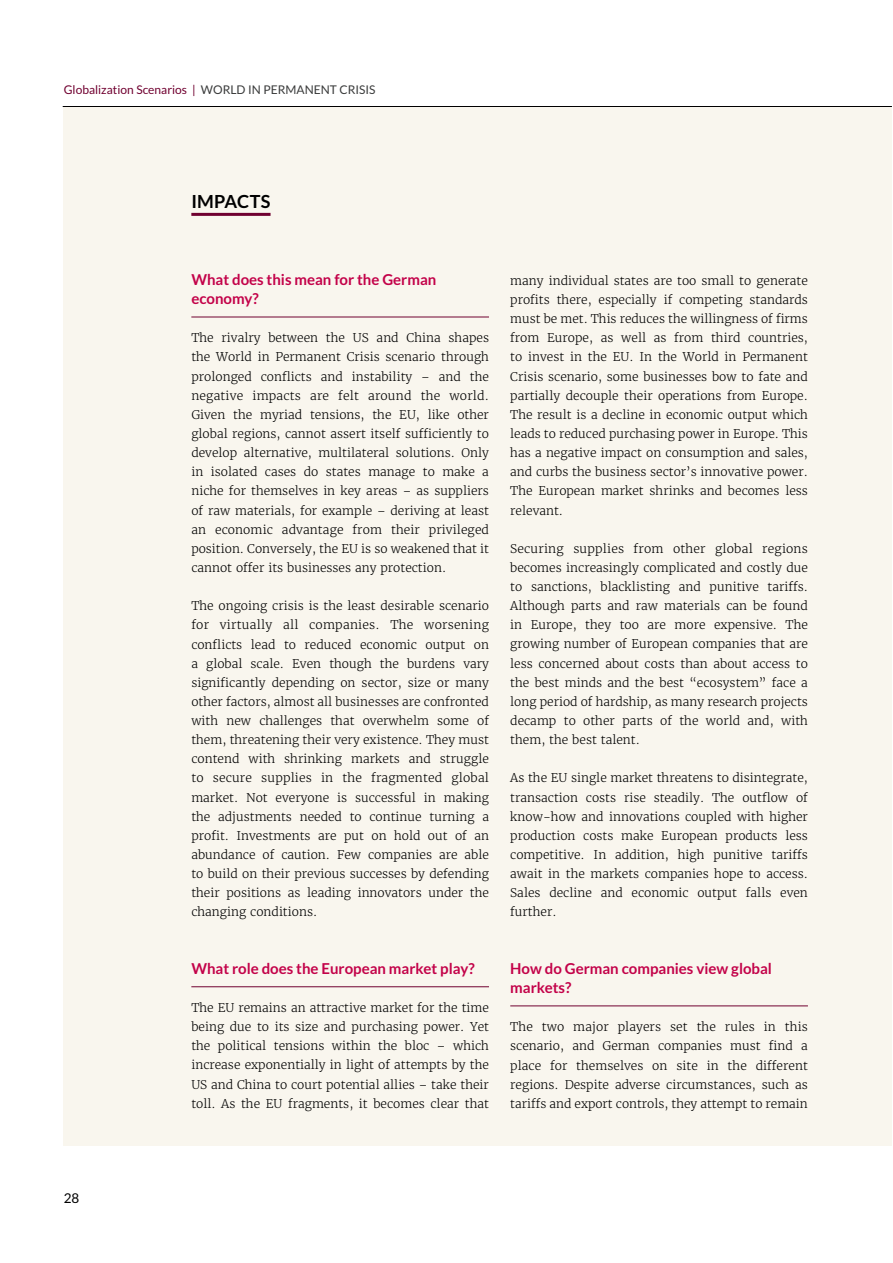
<style>
.page{position:relative;width:893px;height:1263px;background:#fff}
.page>*{position:absolute;margin:0;border:0;box-sizing:border-box;transform-origin:0 0}
.t1{font:700 18px "Lato";letter-spacing:.01em;color:#000}
.t2{font:700 15px/19.2px "Lato";color:#c30249}
.t3{font:13.5px "Lato";color:#000}
.t4{font:300 12px/19.2px "Merriweather";color:#000;text-align:justify}
.t5{font:12px "Lato";color:#700130}
.t6{font:12px "Lato";color:#3a3b3b}
.s1{color:#3a3b3b}
</style>
<div class="page">
<div style="left:64px;top:106px;width:828px;height:1040px;background:#f9f6ee"></div>
<hr style="left:63px;top:106px;width:829px;height:1px;background:#000">
<hr style="left:191px;top:213px;width:80px;height:3px;background:#700130">
<hr style="left:510px;top:1006px;width:298px;height:1px;background:#700130">
<hr style="left:191px;top:317px;width:298px;height:1px;background:#700130">
<hr style="left:191px;top:986px;width:298px;height:1px;background:#700130">
<p class="t5" style="left:64px;top:83px;width:250px">Globalization Scenarios | <span class="s1">WORLD IN PERMANENT</span></p>
<p class="t6" style="left:339px;top:83px;width:38px">CRISIS</p>
<p class="t3" style="left:64px;top:1191px;width:17px">28</p>
<h1 class="t1" style="left:191px;top:191px;width:81px">IMPACTS</h1>
<p class="t2" style="left:191px;top:270px;width:247px">What does this mean for the German economy?</p>
<p class="t4" style="left:191px;top:328px;width:299px">The rivalry between the US and China shapes the World in Permanent Crisis scenario through prolonged conflicts and instability – and the negative impacts are felt around the world.<br>Given the myriad tensions, the EU, like other global regions, cannot assert itself sufficiently to develop alternative, multilateral solutions. Only in isolated cases do states manage to make a niche for themselves in key areas – as suppliers of raw materials, for example – deriving at least an economic advantage from their privileged position. Conversely, the EU is so weakened that it cannot offer its businesses any protection.</p>
<p class="t4" style="left:191px;top:596px;width:299px">The ongoing crisis is the least desirable scenario for virtually all companies. The worsening conflicts lead to reduced economic output on a global scale. Even though the burdens vary significantly depending on sector, size or many other factors, almost all businesses are confronted with new challenges that overwhelm some of them, threatening their very existence. They must contend with shrinking markets and struggle to secure supplies in the fragmented global market. Not everyone is successful in making the adjustments needed to continue turning a profit. Investments are put on hold out of an abundance of caution. Few companies are able to build on their previous successes by defending their positions as leading innovators under the changing conditions.</p>
<p class="t2" style="left:191px;top:958px;width:285px">What role does the European market play?</p>
<p class="t4" style="left:191px;top:998px;width:299px">The EU remains an attractive market for the time being due to its size and purchasing power. Yet the political tensions within the bloc – which increase exponentially in light of attempts by the US and China to court potential allies – take their toll. As the EU fragments, it becomes clear that</p>
<p class="t4" style="left:510px;top:271px;width:299px">many individual states are too small to generate profits there, especially if competing standards must be met. This reduces the willingness of firms from Europe, as well as from third countries, to invest in the EU. In the World in Permanent Crisis scenario, some businesses bow to fate and partially decouple their operations from Europe.<br>The result is a decline in economic output which leads to reduced purchasing power in Europe. This has a negative impact on consumption and sales, and curbs the business sector’s innovative power.<br>The European market shrinks and becomes less relevant.</p>
<p class="t4" style="left:510px;top:539px;width:299px">Securing supplies from other global regions becomes increasingly complicated and costly due to sanctions, blacklisting and punitive tariffs.<br>Although parts and raw materials can be found in Europe, they too are more expensive. The growing number of European companies that are less concerned about costs than about access to the best minds and the best “ecosystem” face a long period of hardship, as many research projects decamp to other parts of the world and, with them, the best talent.</p>
<p class="t4" style="left:510px;top:768px;width:299px">As the EU single market threatens to disintegrate, transaction costs rise steadily. The outflow of know-how and innovations coupled with higher production costs make European products less competitive. In addition, high punitive tariffs await in the markets companies hope to access.<br>Sales decline and economic output falls even further.</p>
<p class="t2" style="left:510px;top:958px;width:263px">How do German companies view global markets?</p>
<p class="t4" style="left:510px;top:1017px;width:299px">The two major players set the rules in this scenario, and German companies must find a place for themselves on site in the different regions. Despite adverse circumstances, such as tariffs and export controls, they attempt to remain</p>
</div>
